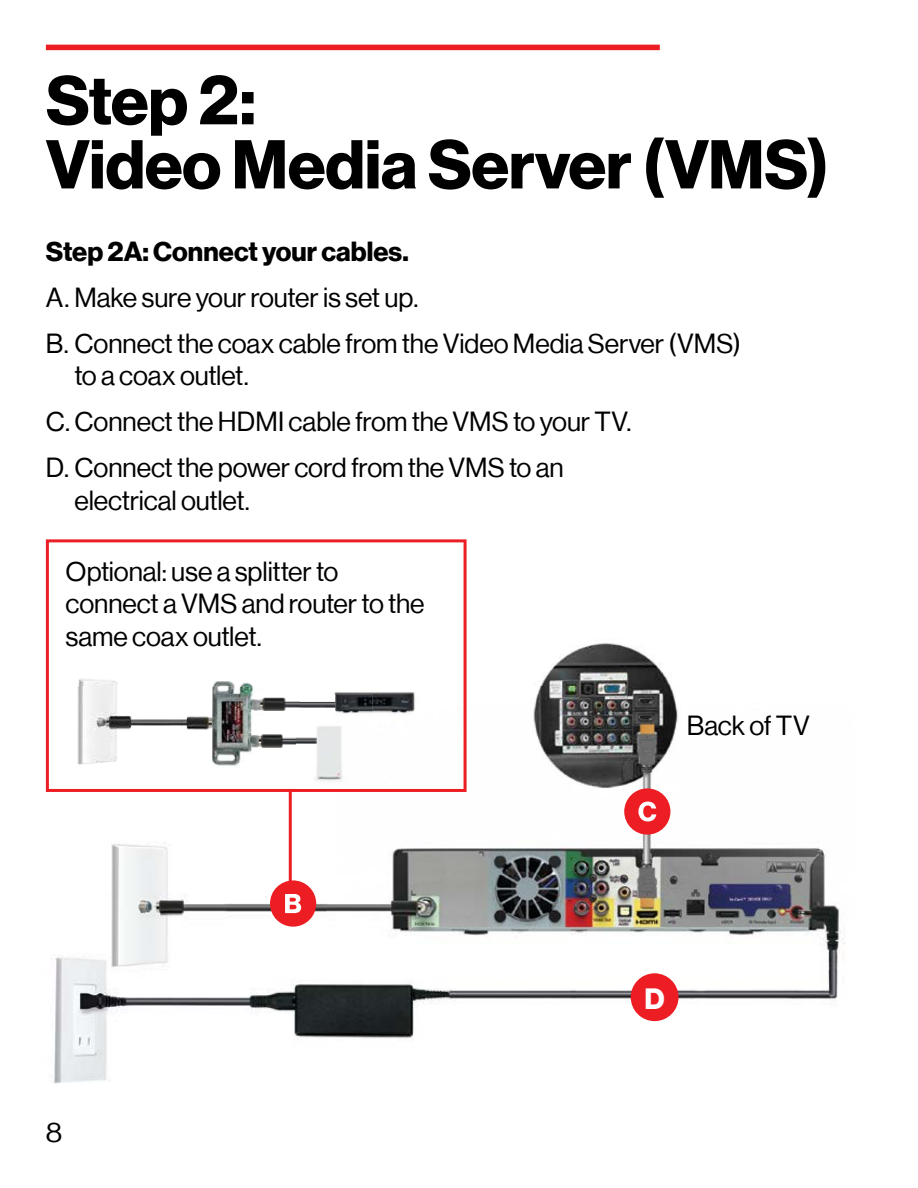
<style>
.page{position:relative;width:918px;height:1188px;background:#fff}
.page>*{position:absolute;margin:0;border:0;box-sizing:border-box;transform-origin:0 0}
.t1{font:700 67.5px/64.2px "Verizon NHGDS";letter-spacing:-.005em;color:#000}
.t2{font:700 28.65px "Verizon NHGDS";color:#fff}
.t3{font:27px/45.9px "Verizon NHGDS";letter-spacing:-.005em;color:#000}
.t4{font:700 27px "Verizon NHGDS";color:#000}
</style>
<div class="page">
<img style="left:540px;top:643px;width:131px;height:44px">
<img style="left:45px;top:687px;width:800px;height:397px">
<div style="left:46px;top:45px;width:614px;height:5px;background:#ed1d24"></div>
<hr style="left:289px;top:791px;width:3px;height:104px;background:#ed1d24">
<svg style="left:46px;top:539px;width:421px;height:253px"></svg>
<img style="left:195px;top:669px;width:86px;height:109px">
<img style="left:66px;top:678px;width:145px;height:92px">
<img style="left:255px;top:695px;width:45px;height:18px">
<img style="left:253px;top:731px;width:43px;height:20px">
<img style="left:300px;top:681px;width:146px;height:41px">
<img style="left:334px;top:695px;width:39px;height:18px">
<img style="left:326px;top:695px;width:8px;height:18px">
<img style="left:296px;top:724px;width:66px;height:65px">
<div style="left:624px;top:788px;width:46px;height:47px;background:#ed1d24;border-radius:50%"></div>
<svg style="left:638px;top:802px;width:18px;height:19px"></svg>
<div style="left:270px;top:880px;width:46px;height:47px;background:#ed1d24;border-radius:50%"></div>
<svg style="left:285px;top:894px;width:16px;height:19px"></svg>
<div style="left:631px;top:973px;width:48px;height:48px;background:#ed1d24;border-radius:50%"></div>
<h1 class="t1" style="left:46px;top:67px;width:785px">Step 2:<br>Video Media Server (VMS)</h1>
<p class="t4" style="left:46px;top:236px;width:365px">Step 2A: Connect your cables.</p>
<p class="t3" style="left:46px;top:274px;width:697px">A. Make sure your router is set up.<br>B. Connect the coax cable from the Video Media Server (VMS)</p>
<p class="t3" style="left:46px;top:352px;width:587px;text-indent:29px">to a coax outlet.<br>C. Connect the HDMI cable from the VMS to your TV.<br>D. Connect the power cord from the VMS to an</p>
<p class="t3" style="left:74px;top:477px;width:177px">electrical outlet.</p>
<p class="t3" style="left:66px;top:555px;width:361px;line-height:32.4px">Optional: use a splitter to connect a VMS and router to the same coax outlet.</p>
<p class="t3" style="left:46px;top:1109px;width:18px">8</p>
<p class="t3" style="left:687px;top:702px;width:124px">Back of TV</p>
<p class="t2" style="left:644px;top:982px;width:22px">D</p>
</div>
